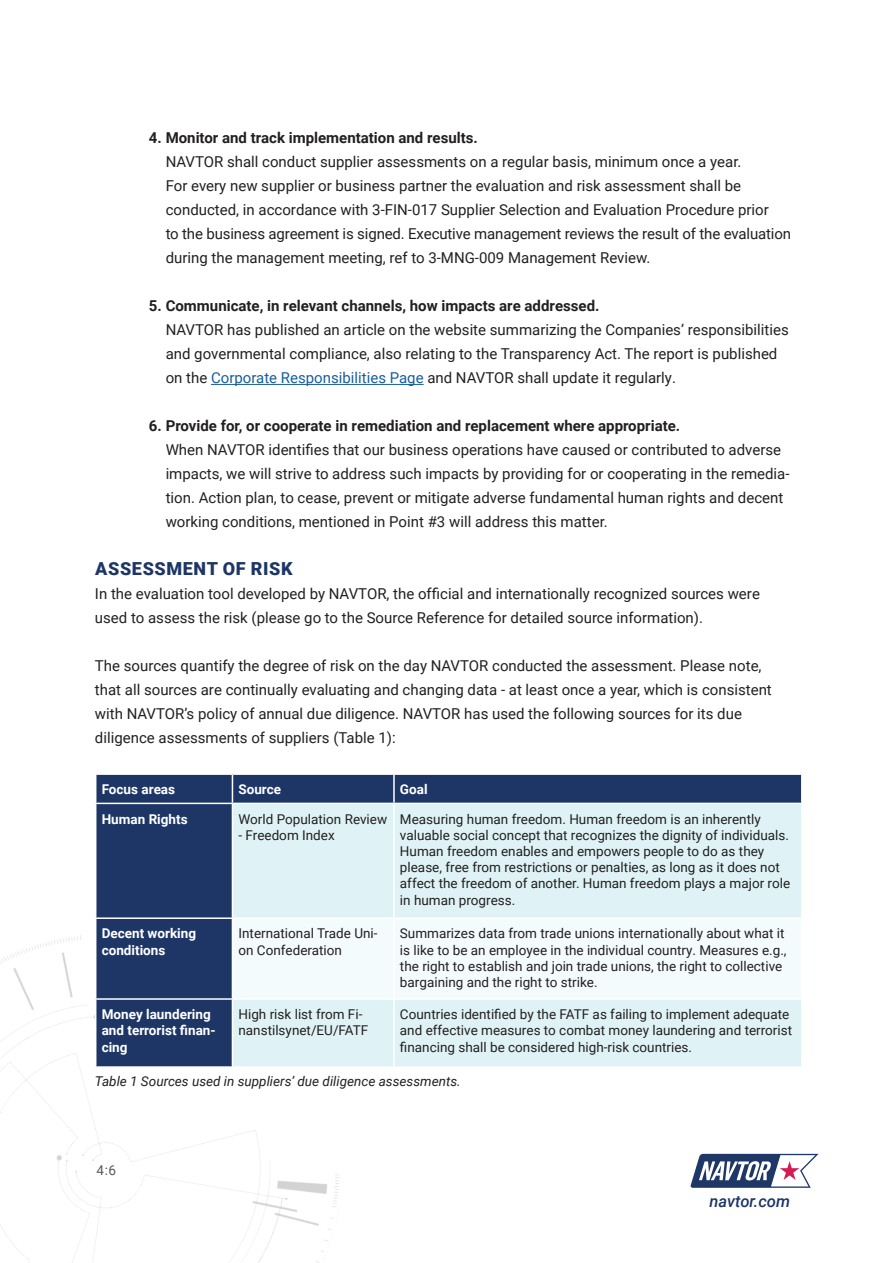
<style>
.page{position:relative;width:893px;height:1263px;background:#fff}
.page>*{position:absolute;margin:0;border:0;box-sizing:border-box;transform-origin:0 0}
.t1{font:900 18px "Roboto";letter-spacing:.035em;color:#1e3666}
.t2{font:italic 500 16.5px "Roboto";color:#1e3666}
.t3{font:15px/24px "Roboto";color:#231f20}
.t4{font:13.5px/16.2px "Roboto";color:#231f20}
.t5{font:700 13.5px/16.2px "Roboto";color:#fff}
.t6{font:italic 13.5px "Roboto";color:#231f20}
.t7{font:13.5px "Roboto";color:#57585a}
.s1{font-weight:700}
.s2{color:#175d9e}
</style>
<div class="page">
<svg style="left:690px;top:1154px;width:129px;height:34px"></svg>
<img style="left:0;top:935px;width:339px;height:328px">
<hr style="left:211px;top:384px;width:213px;height:1px;background:#175d9e">
<div style="left:96px;top:775px;width:705px;height:291px;background:#1e3666"></div>
<div style="left:233px;top:804px;width:568px;height:262px;background:#dff3f6"></div>
<div style="left:233px;top:919px;width:568px;height:79px;background:#f4fbfc"></div>
<hr style="left:95px;top:1000px;width:1px;height:66px;background:#fff">
<hr style="left:95px;top:1066px;width:137px;height:2px;background:#fff">
<svg style="left:232px;top:775px;width:1px;height:28px"></svg>
<hr style="left:393px;top:775px;width:2px;height:28px;background:#fff">
<hr style="left:232px;top:804px;width:1px;height:113px;background:#fff">
<hr style="left:393px;top:804px;width:2px;height:113px;background:#fff">
<hr style="left:232px;top:919px;width:1px;height:79px;background:#fff">
<hr style="left:393px;top:919px;width:2px;height:79px;background:#fff">
<hr style="left:232px;top:1000px;width:1px;height:66px;background:#fff">
<hr style="left:393px;top:1000px;width:2px;height:66px;background:#fff">
<hr style="left:232px;top:1066px;width:162px;height:2px;background:#fff">
<hr style="left:95px;top:803px;width:137px;height:1px;background:#fff">
<hr style="left:232px;top:803px;width:162px;height:1px;background:#fff">
<hr style="left:394px;top:803px;width:409px;height:1px;background:#fff">
<hr style="left:95px;top:917px;width:137px;height:2px;background:#fff">
<hr style="left:95px;top:919px;width:1px;height:79px;background:#fff">
<hr style="left:232px;top:917px;width:162px;height:2px;background:#fff">
<hr style="left:394px;top:917px;width:409px;height:2px;background:#fff">
<hr style="left:95px;top:998px;width:137px;height:2px;background:#fff">
<hr style="left:232px;top:998px;width:162px;height:2px;background:#fff">
<hr style="left:394px;top:998px;width:409px;height:2px;background:#fff">
<p class="t3" style="left:166px;top:125px;width:627px;text-indent:-17px"><span class="s1">4. Monitor and track implementation and results.<br></span>NAVTOR shall conduct supplier assessments on a regular basis, minimum once a year.<br>For every new supplier or business partner the evaluation and risk assessment shall be conducted, in accordance with 3-FIN-017 Supplier Selection and Evaluation Procedure prior<br>to the business agreement is signed. Executive management reviews the result of the evaluation during the management meeting, ref to 3-MNG-009 Management Review.</p>
<p class="t3" style="left:166px;top:293px;width:625px;text-indent:-17px"><span class="s1">5. Communicate, in relevant channels, how impacts are addressed.<br></span>NAVTOR has published an article on the website summarizing the Companies’ responsibilities and governmental compliance, also relating to the Transparency Act. The report is published on the <span class="s2">Corporate Responsibilities Page</span> and NAVTOR shall update it regularly.</p>
<p class="t3" style="left:166px;top:413px;width:625px;text-indent:-17px"><span class="s1">6. Provide for, or cooperate in remediation and replacement where appropriate.<br></span>When NAVTOR identifies that our business operations have caused or contributed to adverse impacts, we will strive to address such impacts by providing for or cooperating in the remedia&shy;tion. Action plan, to cease, prevent or mitigate adverse fundamental human rights and decent working conditions, mentioned in Point #3 will address this matter.</p>
<p class="t1" style="left:95px;top:556px;width:199px">ASSESSMENT OF RISK</p>
<p class="t3" style="left:95px;top:581px;width:666px">In the evaluation tool developed by NAVTOR, the official and internationally recognized sources were used to assess the risk (please go to the Source Reference for detailed source information).</p>
<p class="t3" style="left:95px;top:653px;width:678px">The sources quantify the degree of risk on the day NAVTOR conducted the assessment. Please note, that all sources are continually evaluating and changing data - at least once a year, which is consistent with NAVTOR’s policy of annual due diligence. NAVTOR has used the following sources for its due diligence assessments of suppliers (Table 1):</p>
<p class="t5" style="left:102px;top:781px;width:75px">Focus areas</p>
<p class="t5" style="left:238px;top:781px;width:44px">Source</p>
<p class="t5" style="left:400px;top:781px;width:29px">Goal</p>
<p class="t5" style="left:102px;top:810px;width:87px">Human Rights</p>
<p class="t4" style="left:238px;top:810px;width:150px">World Population Review</p>
<p class="t4" style="left:238px;top:826px;width:98px">- Freedom Index</p>
<p class="t4" style="left:400px;top:810px;width:392px">Measuring human freedom. Human freedom is an inherently valuable social concept that recognizes the dignity of individuals.<br>Human freedom enables and empowers people to do as they please, free from restrictions or penalties, as long as it does not affect the freedom of another. Human freedom plays a major role in human progress.</p>
<p class="t5" style="left:102px;top:925px;width:96px">Decent working conditions</p>
<p class="t4" style="left:238px;top:925px;width:141px">International Trade Uni&shy;on Confederation</p>
<p class="t4" style="left:400px;top:925px;width:388px">Summarizes data from trade unions internationally about what it is like to be an employee in the individual country. Measures e.g., the right to establish and join trade unions, the right to collective bargaining and the right to strike.</p>
<p class="t5" style="left:102px;top:1006px;width:116px">Money laundering and terrorist finan&shy;cing</p>
<p class="t4" style="left:238px;top:1006px;width:131px">High risk list from Fi&shy;nanstilsynet/EU/FATF</p>
<p class="t4" style="left:400px;top:1006px;width:394px">Countries identified by the FATF as failing to implement adequate and effective measures to combat money laundering and terrorist financing shall be considered high-risk countries.</p>
<p class="t6" style="left:95px;top:1071px;width:367px">Table 1 Sources used in suppliers’ due diligence assessments.</p>
<p class="t7" style="left:96px;top:1161px;width:21px">4:6</p>
<p class="t2" style="left:710px;top:1190px;width:82px">navtor.com</p>
</div>
